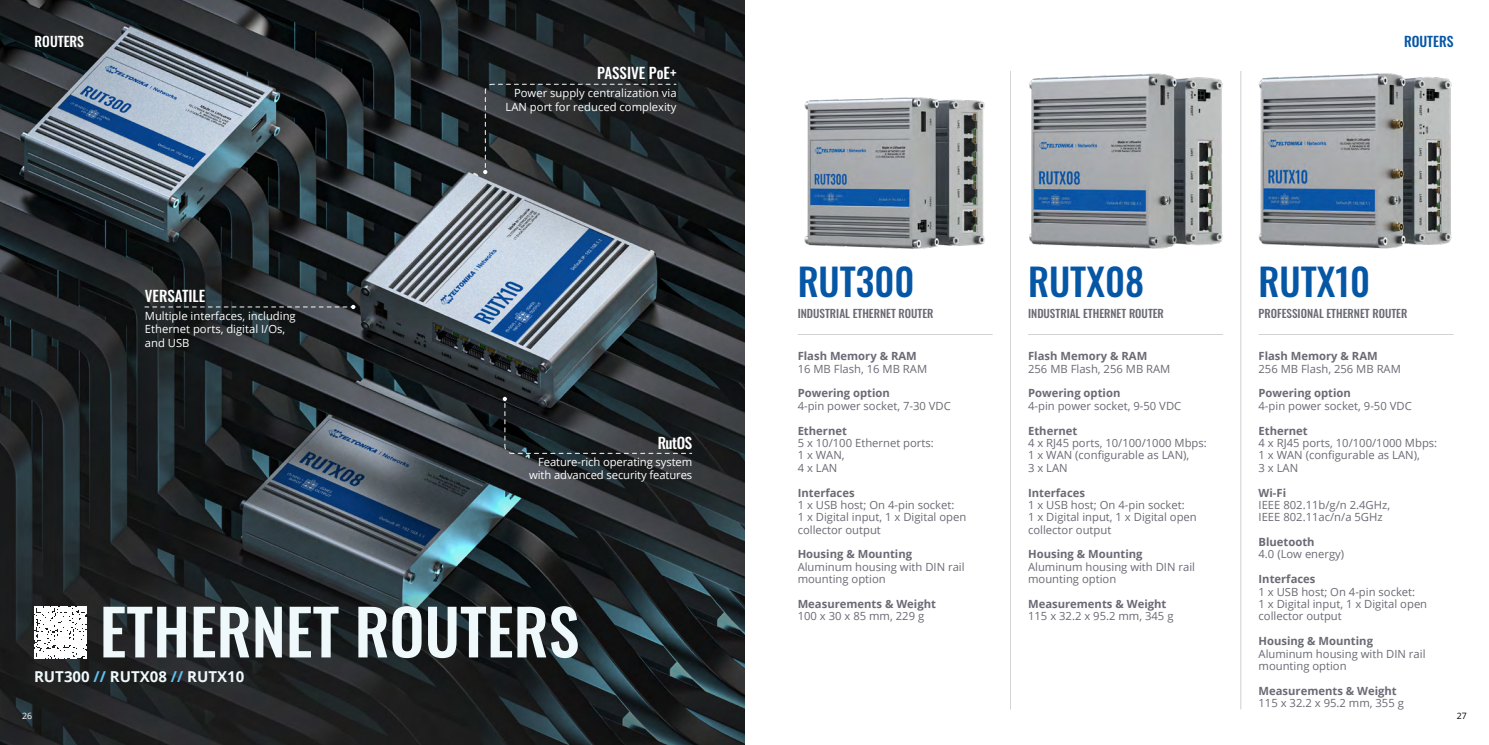
<style>
.page{position:relative;width:1489px;height:745px;background:#fff}
.page>*{position:absolute;margin:0;border:0;box-sizing:border-box;transform-origin:0 0}
.t1{font:500 62.5px "Oswald";color:#eff8fa}
.t2{font:500 37.5px "Oswald";color:#0556a5}
.t3{font:500 15px "Oswald";letter-spacing:-.005em;color:#fff}
.t4{font:700 15px "Open Sans";color:#eff8fa}
.t5{font:500 13.75px "Oswald";color:#fff}
.t6{font:500 13.75px "Oswald";color:#0556a5}
.t7{font:11.25px/12.4px "Open Sans";color:#6a6a75}
.t8{font:700 11.25px "Open Sans";color:#6a6a75}
.t9{font:11.25px/13.5px "Open Sans";color:#fff;text-align:right}
.t10{font:500 11.25px "Oswald";color:#6a6a75}
.t11{font:8.75px "Open Sans";color:#fff}
.t12{font:8.75px "Open Sans";color:#000}
.s1{color:#61c2ee}
</style>
<div class="page">
<img style="left:0;top:0;width:744px;height:744px">
<svg style="left:483px;top:83px;width:194px;height:91px;background:#282c2e"></svg>
<svg style="left:145px;top:304px;width:210px;height:5px"></svg>
<svg style="left:502px;top:396px;width:190px;height:58px;background:#23292c"></svg>
<hr style="left:1028px;top:334px;width:194px;height:1px;background:#6a6a75">
<hr style="left:797px;top:334px;width:195px;height:1px;background:#6a6a75">
<hr style="left:1258px;top:334px;width:195px;height:1px;background:#6a6a75">
<hr style="left:1240px;top:71px;width:1px;height:638px;background:#6a6a75">
<hr style="left:1010px;top:71px;width:1px;height:638px;background:#6a6a75">
<img style="left:1258px;top:73px;width:194px;height:176px">
<img style="left:804px;top:97px;width:181px;height:152px">
<img style="left:1029px;top:73px;width:193px;height:176px">
<svg style="left:35px;top:606px;width:52px;height:52px"></svg>
<p class="t5" style="left:35px;top:34px;width:51px">ROUTERS</p>
<p class="t6" style="left:1403px;top:34px;width:51px">ROUTERS</p>
<h3 class="t3" style="left:597px;top:65px;width:81px">PASSIVE PoE+</h3>
<h3 class="t3" style="left:145px;top:288px;width:62px">VERSATILE</h3>
<p class="t9" style="left:145px;top:308px;width:152px;text-align:left">Multiple interfaces, including<br>Ethernet ports, digital I/Os, and USB</p>
<p class="t9" style="left:505px;top:86px;width:172px">Power supply centralization via<br>LAN port for reduced complexity</p>
<h3 class="t3" style="left:657px;top:435px;width:36px">RutOS</h3>
<p class="t9" style="left:529px;top:454px;width:164px">Feature-rich operating system with advanced security features</p>
<h1 class="t1" style="left:100px;top:599px;width:481px">ETHERNET ROUTERS</h1>
<h3 class="t4" style="left:34px;top:666px;width:212px">RUT300 <span class="s1">//</span> RUTX08 <span class="s1">//</span> RUTX10</h3>
<p class="t11" style="left:22px;top:709px;width:12px">26</p>
<h2 class="t2" style="left:797px;top:262px;width:118px">RUT300</h2>
<h2 class="t2" style="left:1028px;top:262px;width:118px">RUTX08</h2>
<h2 class="t2" style="left:1258px;top:262px;width:113px">RUTX10</h2>
<p class="t10" style="left:797px;top:307px;width:137px">INDUSTRIAL ETHERNET ROUTER</p>
<p class="t10" style="left:1028px;top:307px;width:137px">INDUSTRIAL ETHERNET ROUTER</p>
<p class="t10" style="left:1258px;top:307px;width:150px">PROFESSIONAL ETHERNET ROUTER</p>
<p class="t8" style="left:797px;top:348px;width:121px">Flash Memory &amp; RAM</p>
<p class="t7" style="left:797px;top:362px;width:131px">16 MB Flash, 16 MB RAM</p>
<p class="t8" style="left:797px;top:385px;width:94px">Powering option</p>
<p class="t7" style="left:797px;top:399px;width:155px">4-pin power socket, 7-30 VDC</p>
<p class="t8" style="left:797px;top:422px;width:51px">Ethernet</p>
<p class="t7" style="left:797px;top:436px;width:138px">5 x 10/100 Ethernet ports:<br>1 x WAN,<br>4 x LAN</p>
<p class="t8" style="left:797px;top:484px;width:58px">Interfaces</p>
<p class="t7" style="left:797px;top:498px;width:170px">1 x USB host; On 4-pin socket:<br>1 x Digital input, 1 x Digital open collector output</p>
<p class="t8" style="left:797px;top:546px;width:116px">Housing &amp; Mounting</p>
<p class="t7" style="left:797px;top:560px;width:168px">Aluminum housing with DIN rail mounting option</p>
<p class="t8" style="left:797px;top:595px;width:140px">Measurements &amp; Weight</p>
<p class="t7" style="left:797px;top:609px;width:128px">100 x 30 x 85 mm, 229 g</p>
<p class="t8" style="left:1028px;top:348px;width:121px">Flash Memory &amp; RAM</p>
<p class="t7" style="left:1028px;top:362px;width:144px">256 MB Flash, 256 MB RAM</p>
<p class="t8" style="left:1028px;top:385px;width:94px">Powering option</p>
<p class="t7" style="left:1028px;top:399px;width:155px">4-pin power socket, 9-50 VDC</p>
<p class="t8" style="left:1028px;top:422px;width:51px">Ethernet</p>
<p class="t7" style="left:1028px;top:436px;width:180px">4 x RJ45 ports, 10/100/1000 Mbps:<br>1 x WAN (configurable as LAN),<br>3 x LAN</p>
<p class="t8" style="left:1028px;top:484px;width:58px">Interfaces</p>
<p class="t7" style="left:1028px;top:498px;width:170px">1 x USB host; On 4-pin socket:<br>1 x Digital input, 1 x Digital open collector output</p>
<p class="t8" style="left:1028px;top:546px;width:116px">Housing &amp; Mounting</p>
<p class="t7" style="left:1028px;top:560px;width:168px">Aluminum housing with DIN rail mounting option</p>
<p class="t8" style="left:1028px;top:595px;width:140px">Measurements &amp; Weight</p>
<p class="t7" style="left:1028px;top:609px;width:147px">115 x 32.2 x 95.2 mm, 345 g</p>
<p class="t8" style="left:1258px;top:348px;width:121px">Flash Memory &amp; RAM</p>
<p class="t7" style="left:1258px;top:362px;width:144px">256 MB Flash, 256 MB RAM</p>
<p class="t8" style="left:1258px;top:385px;width:94px">Powering option</p>
<p class="t7" style="left:1258px;top:399px;width:155px">4-pin power socket, 9-50 VDC</p>
<p class="t8" style="left:1258px;top:422px;width:51px">Ethernet</p>
<p class="t7" style="left:1258px;top:436px;width:180px">4 x RJ45 ports, 10/100/1000 Mbps:<br>1 x WAN (configurable as LAN),<br>3 x LAN</p>
<p class="t8" style="left:1258px;top:484px;width:29px">Wi-Fi</p>
<p class="t7" style="left:1258px;top:498px;width:133px">IEEE 802.11b/g/n 2.4GHz,<br>IEEE 802.11ac/n/a 5GHz</p>
<p class="t8" style="left:1258px;top:533px;width:58px">Bluetooth</p>
<p class="t7" style="left:1258px;top:547px;width:87px">4.0 (Low energy)</p>
<p class="t8" style="left:1258px;top:571px;width:58px">Interfaces</p>
<p class="t7" style="left:1258px;top:584px;width:170px">1 x USB host; On 4-pin socket:<br>1 x Digital input, 1 x Digital open collector output</p>
<p class="t8" style="left:1258px;top:632px;width:116px">Housing &amp; Mounting</p>
<p class="t7" style="left:1258px;top:646px;width:168px">Aluminum housing with DIN rail mounting option</p>
<p class="t8" style="left:1258px;top:682px;width:140px">Measurements &amp; Weight</p>
<p class="t7" style="left:1258px;top:696px;width:147px">115 x 32.2 x 95.2 mm, 355 g</p>
<p class="t12" style="left:1456px;top:709px;width:12px">27</p>
</div>
